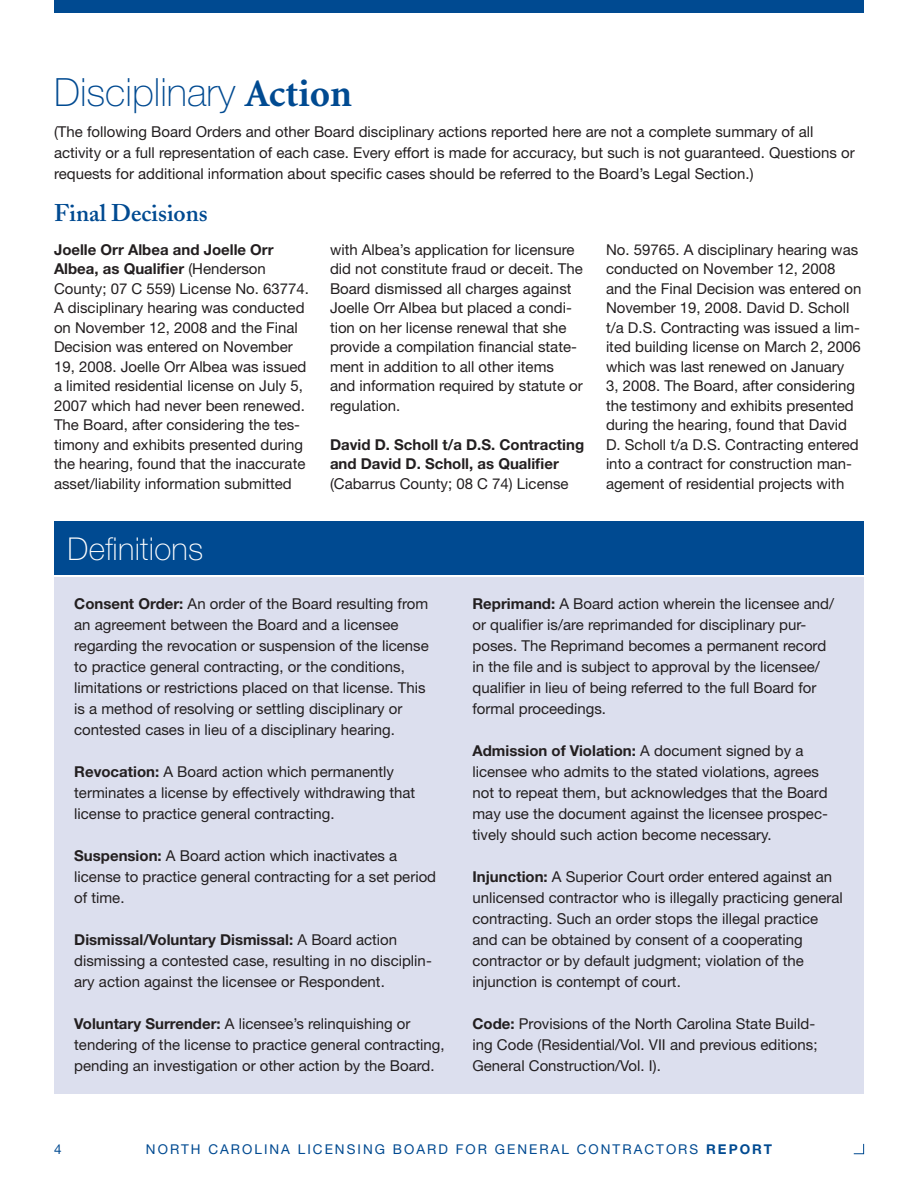
<style>
.page{position:relative;width:918px;height:1188px;background:#fff}
.page>*{position:absolute;margin:0;border:0;box-sizing:border-box;transform-origin:0 0}
.t1{font:100 39px "Helvetica Neue";color:#004a91}
.t2{font:100 31.5px "Helvetica Neue";letter-spacing:.01em;color:#fff}
.t3{font:600 24px "Adobe Caslon";color:#004a91}
.t4{font:15px/19.5px "Helvetica Neue";color:#231f20}
.t5{font:700 15px/19.5px "Helvetica Neue";color:#231f20}
.t6{font:13.5px "Helvetica Neue";letter-spacing:.15em;color:#004a91}
.t7{font:13.5px "Helvetica Neue";color:#004a91}
.s1{font-family:"Minion";font-weight:700}
.s2{font-weight:700}
</style>
<div class="page">
<svg style="left:853px;top:1143px;width:11px;height:11px"></svg>
<div style="left:54px;top:0;width:810px;height:14px;background:#004a91"></div>
<div style="left:54px;top:577px;width:810px;height:517px;background:#dcdfee"></div>
<div style="left:54px;top:521px;width:810px;height:54px;background:#004a91"></div>
<h1 class="t1" style="left:54px;top:70px;width:300px">Disciplinary <span class="s1">Action</span></h1>
<p class="t4" style="left:54px;top:120px;width:802px;line-height:21px">(The following Board Orders and other Board disciplinary actions reported here are not a complete summary of all activity or a full representation of each case. Every effort is made for accuracy, but such is not guaranteed. Questions or requests for additional information about specific cases should be referred to the Board’s Legal Section.)</p>
<h3 class="t3" style="left:54px;top:199px;width:155px">Final Decisions</h3>
<p class="t4" style="left:54px;top:239px;width:257px"><span class="s2">Joelle Orr Albea and Joelle Orr Albea, as Qualifier</span> (Henderson County; 07 C 559) License No. 63774.<br>A disciplinary hearing was conducted on November 12, 2008 and the Final Decision was entered on November 19, 2008. Joelle Orr Albea was issued a limited residential license on July 5, 2007 which had never been renewed.<br>The Board, after considering the tes&shy;timony and exhibits presented during the hearing, found that the inaccurate asset/liability information submitted</p>
<p class="t4" style="left:330px;top:240px;width:254px">with Albea’s application for licensure did not constitute fraud or deceit. The Board dismissed all charges against Joelle Orr Albea but placed a condi&shy;tion on her license renewal that she provide a compilation financial state&shy;ment in addition to all other items and information required by statute or regulation.</p>
<p class="t5" style="left:330px;top:434px;width:256px">David D. Scholl t/a D.S. Contracting and David D. Scholl, as Qualifier</p>
<p class="t4" style="left:330px;top:474px;width:240px">(Cabarrus County; 08 C 74) License</p>
<h2 class="t2" style="left:68px;top:531px;width:137px">Definitions</h2>
<p class="t4" style="left:606px;top:240px;width:257px">No. 59765. A disciplinary hearing was conducted on November 12, 2008 and the Final Decision was entered on November 19, 2008. David D. Scholl t/a D.S. Contracting was issued a lim&shy;ited building license on March 2, 2006 which was last renewed on January<br>3, 2008. The Board, after considering the testimony and exhibits presented during the hearing, found that David D. Scholl t/a D.S. Contracting entered into a contract for construction man&shy;agement of residential projects with</p>
<p class="t4" style="left:74px;top:593px;width:356px;line-height:21px"><span class="s2">Consent Order:</span> An order of the Board resulting from an agreement between the Board and a licensee regarding the revocation or suspension of the license to practice general contracting, or the conditions, limitations or restrictions placed on that license. This is a method of resolving or settling disciplinary or contested cases in lieu of a disciplinary hearing.</p>
<p class="t4" style="left:74px;top:761px;width:343px;line-height:21px"><span class="s2">Revocation:</span> A Board action which permanently terminates a license by effectively withdrawing that license to practice general contracting.</p>
<p class="t4" style="left:74px;top:845px;width:363px;line-height:21px"><span class="s2">Suspension:</span> A Board action which inactivates a license to practice general contracting for a set period of time.</p>
<p class="t4" style="left:74px;top:929px;width:359px;line-height:21px"><span class="s2">Dismissal/Voluntary Dismissal:</span> A Board action dismissing a contested case, resulting in no disciplin&shy;ary action against the licensee or Respondent.</p>
<p class="t4" style="left:74px;top:1013px;width:372px;line-height:21px"><span class="s2">Voluntary Surrender:</span> A licensee’s relinquishing or tendering of the license to practice general contracting, pending an investigation or other action by the Board.</p>
<p class="t4" style="left:472px;top:593px;width:363px;line-height:21px"><span class="s2">Reprimand:</span> A Board action wherein the licensee and/ or qualifier is/are reprimanded for disciplinary pur&shy;poses. The Reprimand becomes a permanent record in the file and is subject to approval by the licensee/ qualifier in lieu of being referred to the full Board for formal proceedings.</p>
<p class="t4" style="left:472px;top:740px;width:357px;line-height:21px"><span class="s2">Admission of Violation:</span> A document signed by a licensee who admits to the stated violations, agrees not to repeat them, but acknowledges that the Board may use the document against the licensee prospec&shy;tively should such action become necessary.</p>
<p class="t4" style="left:472px;top:866px;width:372px;line-height:21px"><span class="s2">Injunction:</span> A Superior Court order entered against an unlicensed contractor who is illegally practicing general contracting. Such an order stops the illegal practice and can be obtained by consent of a cooperating contractor or by default judgment; violation of the injunction is contempt of court.</p>
<p class="t4" style="left:472px;top:1013px;width:347px;line-height:21px"><span class="s2">Code:</span> Provisions of the North Carolina State Build&shy;ing Code (Residential/Vol. VII and previous editions;<br>General Construction/Vol. I).</p>
<p class="t7" style="left:54px;top:1141px;width:9px">4</p>
<p class="t6" style="left:146px;top:1141px;width:628px">NORTH CAROLINA LICENSING BOARD FOR GENERAL CONTRACTORS <span class="s2">REPORT</span></p>
</div>
